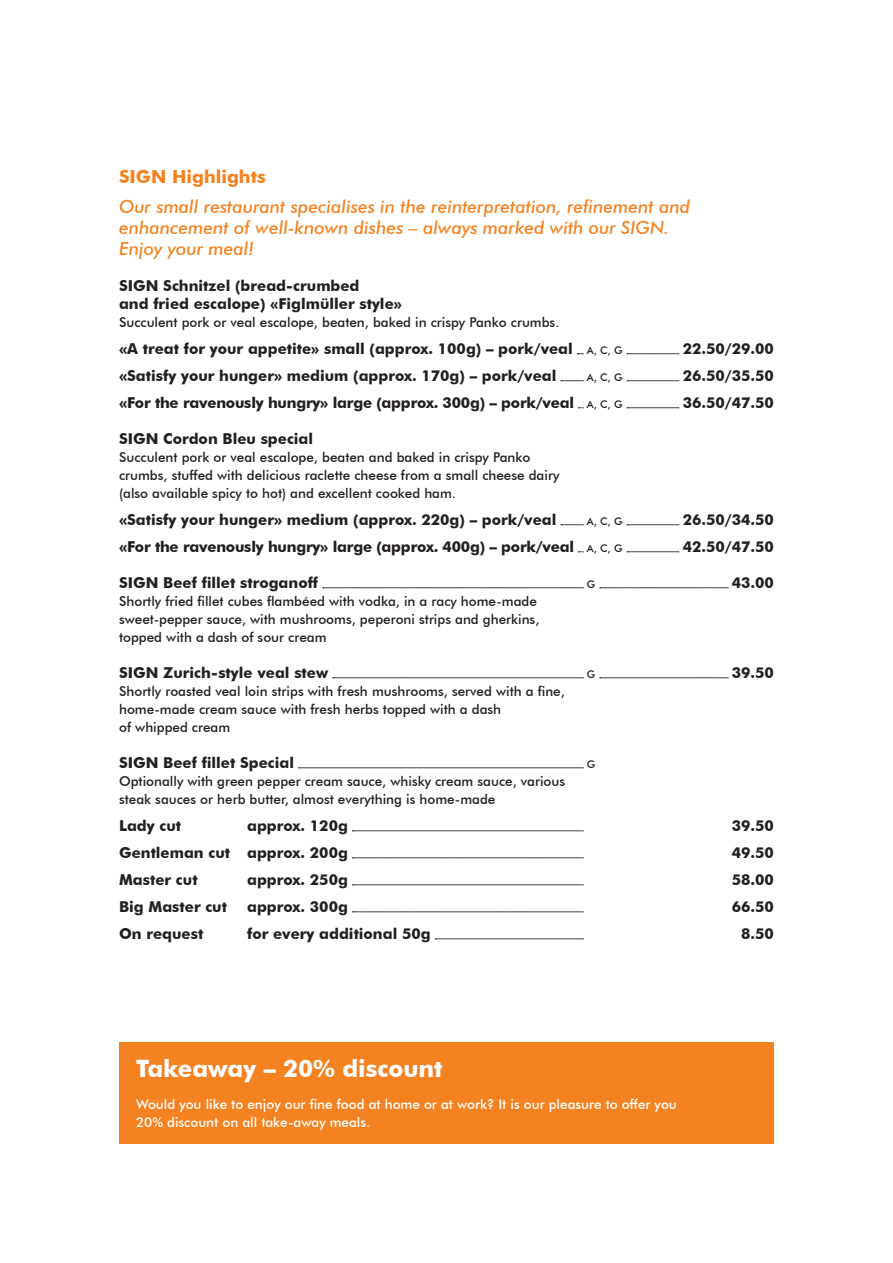
<style>
.page{position:relative;width:893px;height:1263px;background:#fff}
.page>*{position:absolute;margin:0;border:0;box-sizing:border-box;transform-origin:0 0}
._06-call-to-action-h{font:700 24px "Futura BT";color:#fff}
._05-story{font:italic 500 18px/21px "Futura BT";color:#f58220}
._04-heading-3{font:700 18px "Futura BT";color:#f58220}
._03-heading-4-kleine{font:700 15px "Futura BT";color:#231f20}
._03-heading-4-ohne-A{font:700 15px/18px "Futura BT";color:#231f20}
._03-heading-4{font:700 15px "Futura BT";letter-spacing:-.015em;color:#231f20}
._03-heading-4-grosse{font:700 15px "Futura BT";color:#231f20}
._04-copy-kleiner-abs{font:500 13.5px/18px "Futura BT";color:#231f20}
._04-copy{font:500 13.5px/18px "Futura BT";color:#231f20}
._06-call-to-action-b{font:500 13.5px/18px "Futura BT";color:#fff}
._03-heading-4-kleine-2{font:500 10.5px "Futura BT";color:#231f20}
._03-heading-4-ohne-A-2{font:500 10.5px "Futura BT";color:#231f20}
.s1{font-weight:500;font-size:10.5px}
</style>
<div class="page">
<svg style="left:627px;top:353px;width:52px;height:1px"></svg>
<svg style="left:561px;top:380px;width:22px;height:1px"></svg>
<svg style="left:627px;top:380px;width:52px;height:1px"></svg>
<svg style="left:627px;top:407px;width:52px;height:1px"></svg>
<svg style="left:561px;top:524px;width:22px;height:1px"></svg>
<svg style="left:627px;top:524px;width:52px;height:1px"></svg>
<svg style="left:627px;top:551px;width:52px;height:1px"></svg>
<svg style="left:323px;top:587px;width:260px;height:1px"></svg>
<svg style="left:600px;top:587px;width:128px;height:1px"></svg>
<svg style="left:333px;top:677px;width:250px;height:1px"></svg>
<svg style="left:600px;top:677px;width:128px;height:1px"></svg>
<svg style="left:298px;top:767px;width:285px;height:1px"></svg>
<svg style="left:352px;top:830px;width:231px;height:1px"></svg>
<svg style="left:352px;top:857px;width:231px;height:1px"></svg>
<svg style="left:352px;top:884px;width:231px;height:1px"></svg>
<svg style="left:352px;top:911px;width:231px;height:1px"></svg>
<svg style="left:435px;top:938px;width:148px;height:1px"></svg>
<div style="left:119px;top:1042px;width:655px;height:102px;background:#f58220"></div>
<p class="_04-heading-3" style="left:119px;top:166px;width:148px">SIGN Highlights</p>
<p class="_05-story" style="left:119px;top:196px;width:572px">Our small restaurant specialises in the reinterpretation, refinement and enhancement of well-known dishes – always marked with our SIGN.<br>Enjoy your meal!</p>
<p class="_03-heading-4-ohne-A" style="left:119px;top:277px;width:284px">SIGN Schnitzel (bread-crumbed<br>and fried escalope) «Figlmüller style»</p>
<p class="_04-copy-kleiner-abs" style="left:119px;top:313px;width:442px">Succulent pork or veal escalope, beaten, baked in crispy Panko crumbs.</p>
<p class="_03-heading-4-kleine" style="left:119px;top:340px;width:505px">«A treat for your appetite» small (approx. 100g) – pork/veal <span class="s1">A, C, G</span></p>
<p class="_03-heading-4-kleine" style="left:683px;top:340px;width:93px">22.50/29.00</p>
<p class="_03-heading-4-kleine" style="left:119px;top:367px;width:439px">«Satisfy your hunger» medium (approx. 170g) – pork/veal</p>
<p class="_03-heading-4-kleine-2" style="left:587px;top:371px;width:37px">A, C, G</p>
<p class="_03-heading-4-kleine" style="left:683px;top:367px;width:93px">26.50/35.50</p>
<p class="_03-heading-4" style="left:119px;top:394px;width:505px">«For the ravenously hungry» large (approx. 300g) – pork/veal <span class="s1">A, C, G</span></p>
<p class="_03-heading-4" style="left:683px;top:394px;width:93px">36.50/47.50</p>
<p class="_03-heading-4-ohne-A" style="left:119px;top:430px;width:196px">SIGN Cordon Bleu special</p>
<p class="_04-copy-kleiner-abs" style="left:119px;top:448px;width:442px">Succulent pork or veal escalope, beaten and baked in crispy Panko crumbs, stuffed with delicious raclette cheese from a small cheese dairy (also available spicy to hot) and excellent cooked ham.</p>
<p class="_03-heading-4-kleine" style="left:119px;top:511px;width:439px">«Satisfy your hunger» medium (approx. 220g) – pork/veal</p>
<p class="_03-heading-4-kleine-2" style="left:587px;top:515px;width:37px">A, C, G</p>
<p class="_03-heading-4-kleine" style="left:683px;top:511px;width:93px">26.50/34.50</p>
<p class="_03-heading-4" style="left:119px;top:538px;width:505px">«For the ravenously hungry» large (approx. 400g) – pork/veal <span class="s1">A, C, G</span></p>
<p class="_03-heading-4" style="left:683px;top:538px;width:93px">42.50/47.50</p>
<p class="_03-heading-4-ohne-A" style="left:119px;top:574px;width:201px">SIGN Beef fillet stroganoff</p>
<p class="_03-heading-4-ohne-A-2" style="left:587px;top:578px;width:10px">G</p>
<p class="_03-heading-4-ohne-A" style="left:732px;top:574px;width:44px">43.00</p>
<p class="_04-copy" style="left:119px;top:592px;width:422px">Shortly fried fillet cubes flambéed with vodka, in a racy home-made sweet-pepper sauce, with mushrooms, peperoni strips and gherkins, topped with a dash of sour cream</p>
<p class="_03-heading-4-ohne-A" style="left:119px;top:664px;width:211px">SIGN Zurich-style veal stew</p>
<p class="_03-heading-4-ohne-A-2" style="left:587px;top:668px;width:10px">G</p>
<p class="_03-heading-4-ohne-A" style="left:732px;top:664px;width:44px">39.50</p>
<p class="_04-copy" style="left:119px;top:682px;width:447px">Shortly roasted veal loin strips with fresh mushrooms, served with a fine, home-made cream sauce with fresh herbs topped with a dash<br>of whipped cream</p>
<p class="_03-heading-4-ohne-A" style="left:119px;top:754px;width:177px">SIGN Beef fillet Special</p>
<p class="_03-heading-4-ohne-A-2" style="left:587px;top:758px;width:10px">G</p>
<p class="_04-copy-kleiner-abs" style="left:119px;top:772px;width:448px">Optionally with green pepper cream sauce, whisky cream sauce, various steak sauces or herb butter, almost everything is home-made</p>
<p class="_03-heading-4-kleine" style="left:119px;top:817px;width:64px">Lady cut</p>
<p class="_03-heading-4-kleine" style="left:247px;top:817px;width:102px">approx. 120g</p>
<p class="_03-heading-4-kleine" style="left:732px;top:817px;width:44px">39.50</p>
<p class="_03-heading-4-kleine" style="left:119px;top:844px;width:230px">Gentleman cut approx. 200g</p>
<p class="_03-heading-4-kleine" style="left:732px;top:844px;width:44px">49.50</p>
<p class="_03-heading-4-kleine" style="left:119px;top:871px;width:80px">Master cut</p>
<p class="_03-heading-4-kleine" style="left:247px;top:871px;width:102px">approx. 250g</p>
<p class="_03-heading-4-kleine" style="left:732px;top:871px;width:44px">58.00</p>
<p class="_03-heading-4-kleine" style="left:119px;top:898px;width:110px">Big Master cut</p>
<p class="_03-heading-4-kleine" style="left:247px;top:898px;width:102px">approx. 300g</p>
<p class="_03-heading-4-kleine" style="left:732px;top:898px;width:44px">66.50</p>
<p class="_03-heading-4-grosse" style="left:119px;top:925px;width:86px">On request</p>
<p class="_03-heading-4-grosse" style="left:247px;top:925px;width:185px">for every additional 50g</p>
<p class="_03-heading-4-grosse" style="left:741px;top:925px;width:34px">8.50</p>
<p class="_06-call-to-action-h" style="left:136px;top:1054px;width:308px">Takeaway – 20% discount</p>
<p class="_06-call-to-action-b" style="left:136px;top:1095px;width:542px">Would you like to enjoy our fine food at home or at work? It is our pleasure to offer you<br>20% discount on all take-away meals.</p>
</div>
